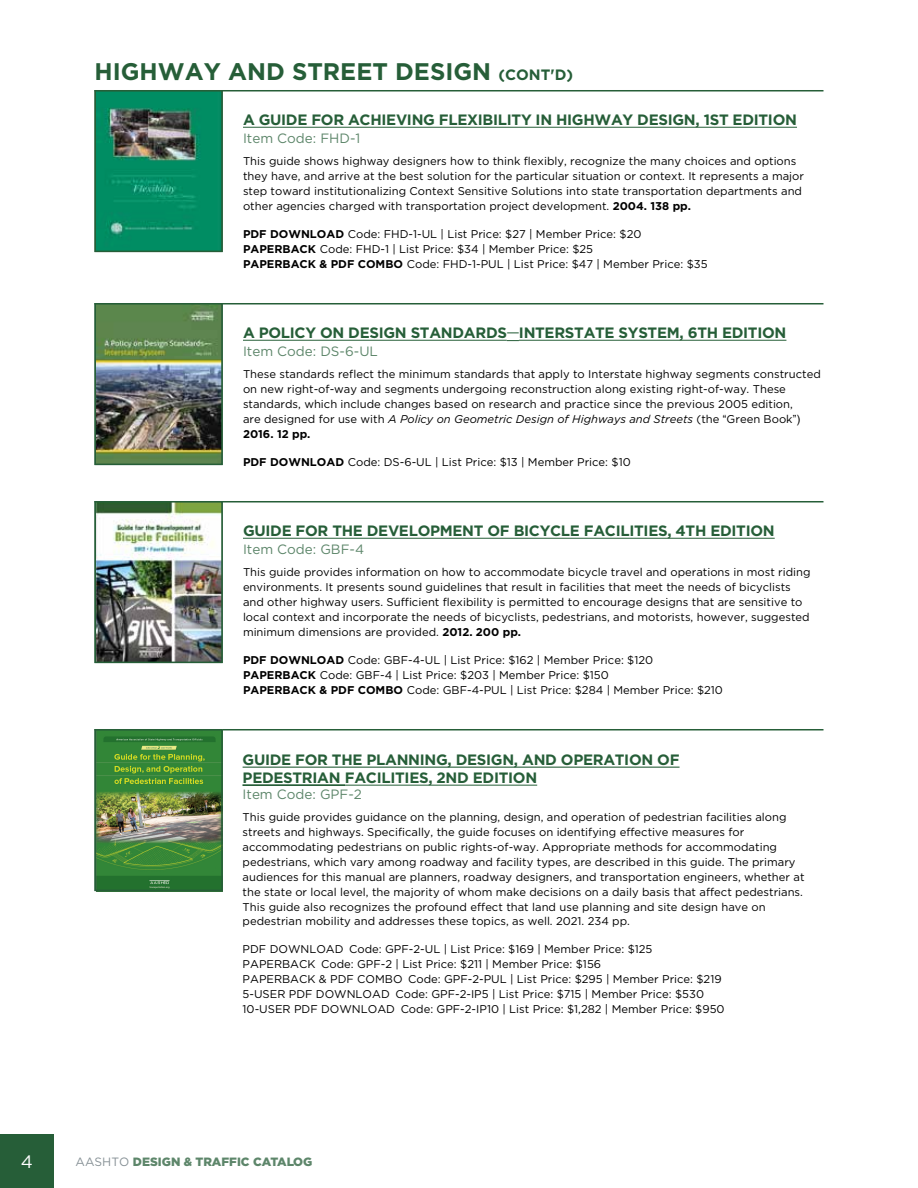
<style>
.page{position:relative;width:918px;height:1188px;background:#fff}
.page>*{position:absolute;margin:0;border:0;box-sizing:border-box;transform-origin:0 0}
.t1{font:700 24px "Gotham";color:#265e38}
.t2{font:18px "Gotham";color:#fff}
.t3{font:700 15px/18px "Gotham";letter-spacing:-.02em;color:#265e38}
.t4{font:13.5px "Gotham";color:#5d866a}
.t5{font:900 12px "Gotham";color:#5d866a}
.t6{font:11.25px/15px "Gotham";color:#000}
.s1{font-size:15px}
.s2{font-weight:700}
.s3{font-family:"Proxima Nova";font-weight:400}
.s4{font-style:italic}
.s5{font-family:"Arial"}
.s6{font-weight:400;color:#879196}
</style>
<div class="page">
<div style="left:0;top:1134px;width:54px;height:54px;background:#265e38"></div>
<hr style="left:94px;top:90px;width:730px;height:1px;background:#265e38">
<hr style="left:243px;top:127px;width:554px;height:1px;background:#265e38">
<hr style="left:94px;top:303px;width:730px;height:1px;background:#265e38">
<hr style="left:243px;top:340px;width:264px;height:1px;background:#265e38">
<svg style="left:507px;top:340px;width:12px;height:1px"></svg>
<hr style="left:519px;top:340px;width:267px;height:1px;background:#265e38">
<hr style="left:94px;top:501px;width:730px;height:1px;background:#265e38">
<hr style="left:243px;top:538px;width:532px;height:1px;background:#265e38">
<hr style="left:94px;top:729px;width:730px;height:1px;background:#265e38">
<hr style="left:345px;top:785px;width:192px;height:1px;background:#265e38">
<hr style="left:242px;top:785px;width:103px;height:1px;background:#265e38">
<hr style="left:243px;top:767px;width:437px;height:1px;background:#265e38">
<img style="left:94px;top:90px;width:130px;height:163px">
<img style="left:94px;top:303px;width:130px;height:163px">
<img style="left:94px;top:501px;width:130px;height:163px">
<img style="left:94px;top:729px;width:130px;height:163px">
<h1 class="t1" style="left:94px;top:58px;width:480px">HIGHWAY AND STREET DESIGN <span class="s1">(CONT'D)</span></h1>
<h3 class="t3" style="left:243px;top:111px;width:556px">A GUIDE FOR ACHIEVING FLEXIBILITY IN HIGHWAY DESIGN, 1ST EDITION</h3>
<p class="t4" style="left:243px;top:131px;width:119px">Item Code: FHD-1</p>
<p class="t6" style="left:243px;top:153px;width:563px">This guide shows highway designers how to think flexibly, recognize the many choices and options they have, and arrive at the best solution for the particular situation or context. It represents a major step toward institutionalizing Context Sensitive Solutions into state transportation departments and other agencies charged with transportation project development. <span class="s2">2004. 138 pp.</span></p>
<p class="t6" style="left:243px;top:227px;width:466px"><span class="s2">PDF DOWNLOAD</span> Code: FHD-1-UL | List Price: $27 | Member Price: $20<br><span class="s2">PAPERBACK</span> Code: FHD-1 | List Price: $34 | Member Price: $25<br><span class="s2">PAPERBACK &amp; PDF COMBO</span> Code: FHD-1-PUL | List Price: $47 | Member Price: $35</p>
<h3 class="t3" style="left:243px;top:324px;width:545px">A POLICY ON DESIGN STANDARDS<span class="s3">—</span>INTERSTATE SYSTEM, 6TH EDITION</h3>
<p class="t4" style="left:243px;top:344px;width:136px">Item Code: DS-6-UL</p>
<p class="t6" style="left:243px;top:366px;width:579px">These standards reflect the minimum standards that apply to Interstate highway segments constructed on new right-of-way and segments undergoing reconstruction along existing right-of-way. These standards, which include changes based on research and practice since the previous 2005 edition,<br>are designed for use with <span class="s4">A Policy on Geometric Design of Highways and Streets</span> (the <span class="s5">“</span>Green Book<span class="s5">”)<br></span><span class="s2">2016. 12 pp.</span></p>
<p class="t6" style="left:243px;top:455px;width:389px"><span class="s2">PDF DOWNLOAD</span> Code: DS-6-UL | List Price: $13 | Member Price: $10</p>
<h3 class="t3" style="left:243px;top:522px;width:533px">GUIDE FOR THE DEVELOPMENT OF BICYCLE FACILITIES, 4TH EDITION</h3>
<p class="t4" style="left:243px;top:542px;width:123px">Item Code: GBF-4</p>
<p class="t6" style="left:243px;top:564px;width:569px">This guide provides information on how to accommodate bicycle travel and operations in most riding environments. It presents sound guidelines that result in facilities that meet the needs of bicyclists and other highway users. Sufficient flexibility is permitted to encourage designs that are sensitive to local context and incorporate the needs of bicyclists, pedestrians, and motorists, however, suggested minimum dimensions are provided. <span class="s2">2012. 200 pp.</span></p>
<p class="t6" style="left:243px;top:653px;width:481px"><span class="s2">PDF DOWNLOAD</span> Code: GBF-4-UL | List Price: $162 | Member Price: $120<br><span class="s2">PAPERBACK</span> Code: GBF-4 | List Price: $203 | Member Price: $150<br><span class="s2">PAPERBACK &amp; PDF COMBO</span> Code: GBF-4-PUL | List Price: $284 | Member Price: $210</p>
<h3 class="t3" style="left:243px;top:750px;width:438px">GUIDE FOR THE PLANNING, DESIGN, AND OPERATION OF<br>PEDESTRIAN FACILITIES, 2ND EDITION</h3>
<p class="t4" style="left:243px;top:787px;width:121px">Item Code: GPF-2</p>
<p class="t6" style="left:243px;top:809px;width:563px">This guide provides guidance on the planning, design, and operation of pedestrian facilities along streets and highways. Specifically, the guide focuses on identifying effective measures for accommodating pedestrians on public rights-of-way. Appropriate methods for accommodating pedestrians, which vary among roadway and facility types, are described in this guide. The primary audiences for this manual are planners, roadway designers, and transportation engineers, whether at the state or local level, the majority of whom make decisions on a daily basis that affect pedestrians.<br>This guide also recognizes the profound effect that land use planning and site design have on pedestrian mobility and addresses these topics, as well. 2021. 234 pp.</p>
<p class="t6" style="left:243px;top:942px;width:484px">PDF DOWNLOAD Code: GPF-2-UL | List Price: $169 | Member Price: $125<br>PAPERBACK Code: GPF-2 | List Price: $211 | Member Price: $156<br>PAPERBACK &amp; PDF COMBO Code: GPF-2-PUL | List Price: $295 | Member Price: $219<br>5-USER PDF DOWNLOAD Code: GPF-2-IP5 | List Price: $715 | Member Price: $530<br>10-USER PDF DOWNLOAD Code: GPF-2-IP10 | List Price: $1,282 | Member Price: $950</p>
<h2 class="t2" style="left:21px;top:1152px;width:14px">4</h2>
<p class="t5" style="left:76px;top:1155px;width:238px"><span class="s6">AASHTO</span> DESIGN &amp; TRAFFIC CATALOG</p>
</div>
